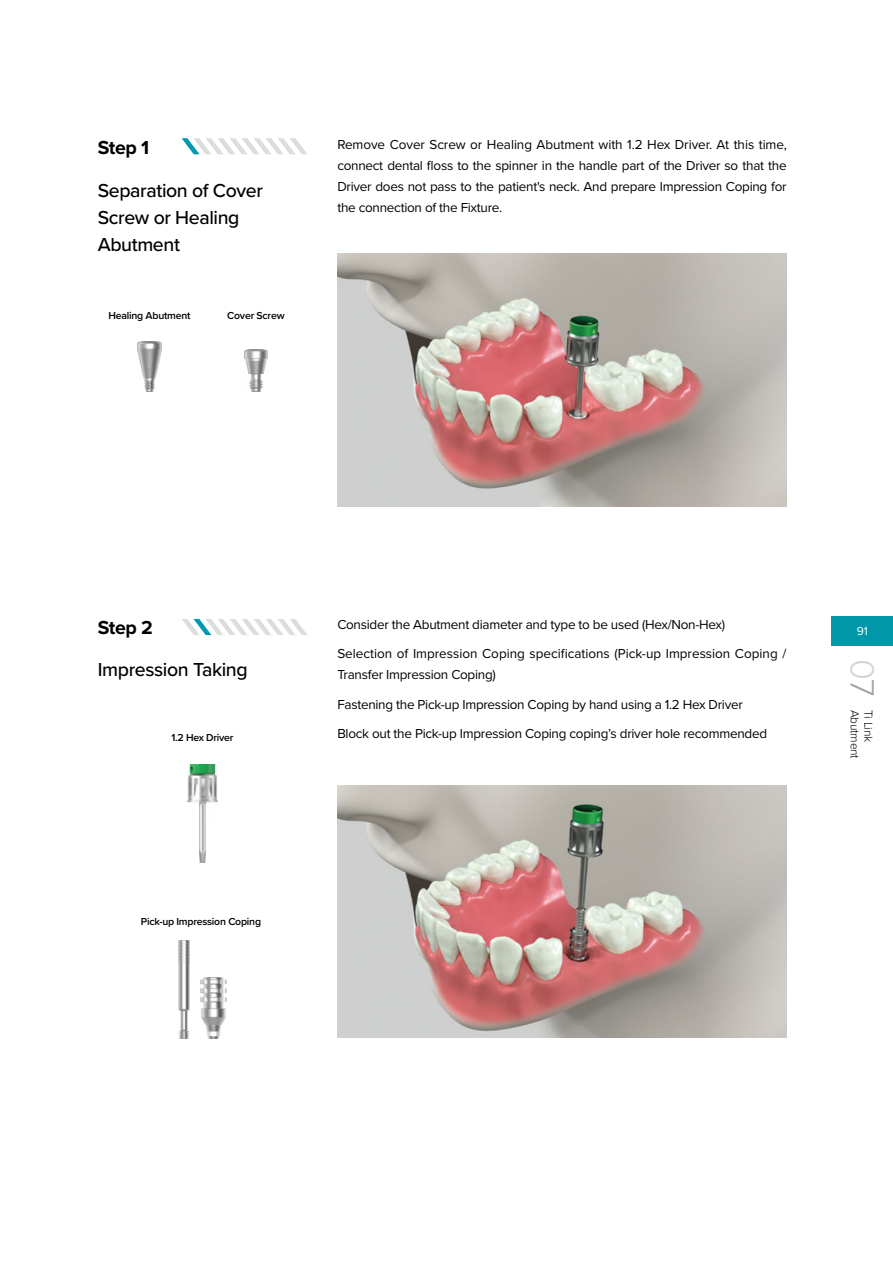
<style>
.page{position:relative;width:893px;height:1263px;background:#fff}
.page>*{position:absolute;margin:0;border:0;box-sizing:border-box;transform-origin:0 0}
.t1{font:300 34.5px "Proxima Nova";color:#d3d3d4}
.t2{font:500 19.5px/27px "Proxima Nova";letter-spacing:-.02em;color:#000}
.t3{font:700 19.5px "Proxima Nova";letter-spacing:-.02em;color:#000}
.t4{font:13.5px/21px "Proxima Nova";letter-spacing:-.02em;color:#000;text-align:justify}
.t5{font:13.5px/29.5px "Proxima Nova";color:#000}
.t6{font:300 12px "Proxima Nova";letter-spacing:-.02em;color:#000}
.t7{font:12px "Proxima Nova";color:#fff}
.t8{font:600 10.5px "Proxima Nova";letter-spacing:-.02em;color:#000}
.s1{color:#9fa0a0}
</style>
<div class="page">
<div style="left:831px;top:617px;width:62px;height:29px;background:#0098a9"></div>
<img style="left:337px;top:254px;width:450px;height:252px">
<img style="left:337px;top:786px;width:450px;height:252px">
<img style="left:188px;top:764px;width:30px;height:98px">
<img style="left:201px;top:977px;width:26px;height:61px">
<img style="left:179px;top:940px;width:10px;height:98px">
<svg style="left:182px;top:138px;width:125px;height:16px"></svg>
<svg style="left:182px;top:619px;width:125px;height:16px"></svg>
<img style="left:138px;top:342px;width:23px;height:49px">
<img style="left:245px;top:350px;width:22px;height:41px">
<h2 class="t3" style="left:98px;top:133px;width:53px">Step 1</h2>
<h2 class="t2" style="left:98px;top:176px;width:167px">Separation of Cover<br>Screw or Healing<br>Abutment</h2>
<p class="t8" style="left:108px;top:307px;width:84px">Healing Abutment</p>
<p class="t8" style="left:227px;top:307px;width:59px">Cover Screw</p>
<p class="t4" style="left:337px;top:134px;width:451px">Remove Cover Screw or Healing Abutment with 1.2 Hex Driver. At this time, connect dental floss to the spinner in the handle part of the Driver so that the Driver does not pass to the patient's neck. And prepare Impression Coping for the connection of the Fixture.</p>
<h2 class="t3" style="left:98px;top:613px;width:57px">Step 2</h2>
<h2 class="t2" style="left:98px;top:655px;width:151px">Impression Taking</h2>
<p class="t8" style="left:171px;top:730px;width:64px">1.2 Hex Driver</p>
<p class="t8" style="left:141px;top:913px;width:122px">Pick-up Impression Coping</p>
<p class="t5" style="left:337px;top:609px;width:450px">Consider the Abutment diameter and type to be used (Hex/Non-Hex)<br>Selection of Impression Coping specifications (Pick-up Impression Coping /</p>
<p class="t4" style="left:337px;top:659px;width:431px;line-height:29.5px;text-align:left">Transfer Impression Coping)<br>Fastening the Pick-up Impression Coping by hand using a 1.2 Hex Driver<br>Block out the Pick-up Impression Coping coping’s driver hole recommended</p>
<p class="t7" style="left:857px;top:622px;width:12px">91</p>
<h1 class="t1" style="left:888px;top:658px;width:40px;rotate:90deg">0<span class="s1">7</span></h1>
<p class="t6" style="left:864px;top:710px;width:50px;rotate:90deg">Abutment</p>
<p class="t6" style="left:877px;top:710px;width:34px;rotate:90deg">Ti Link</p>
</div>
